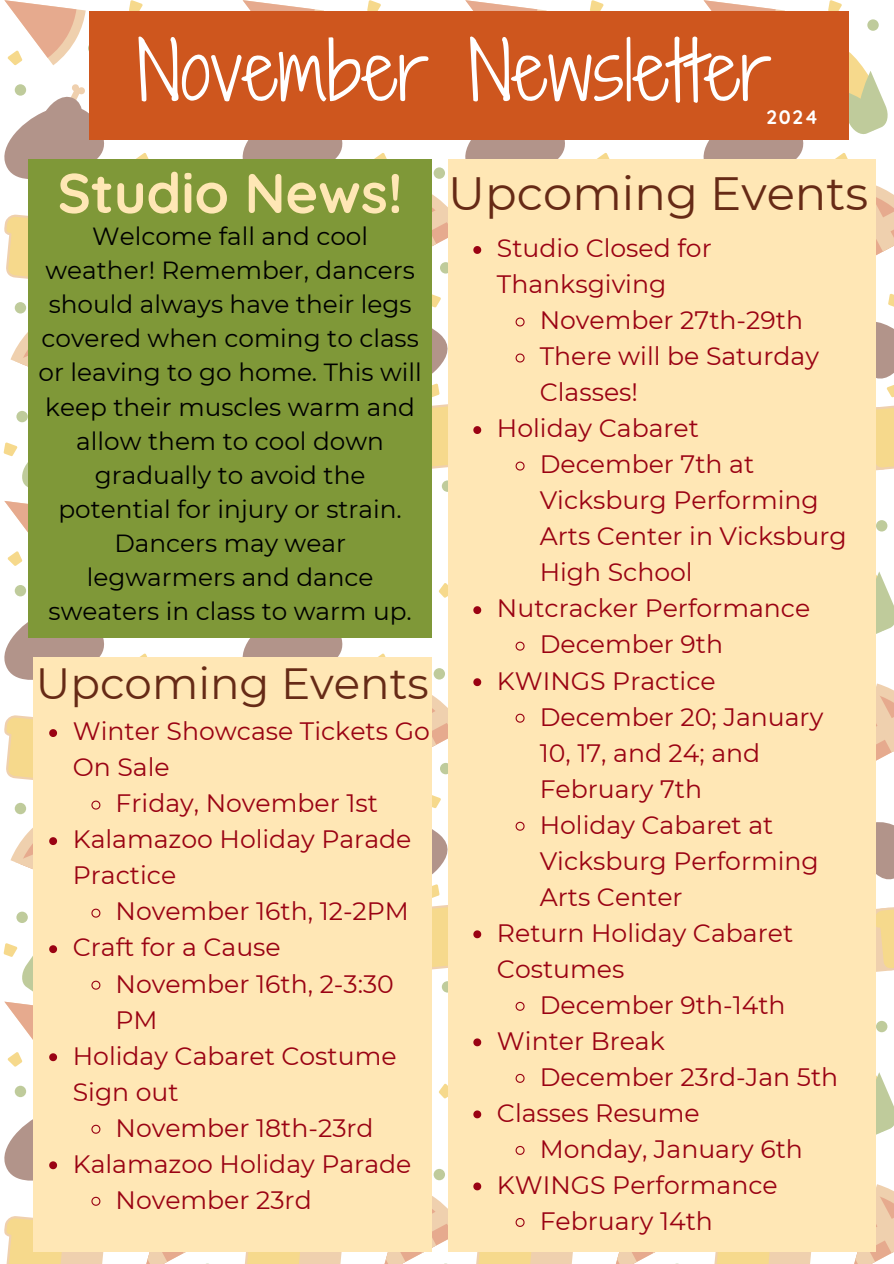
<style>
.page{position:relative;width:894px;height:1264px;background:#fff}
.page>*{position:absolute;margin:0;border:0;box-sizing:border-box;transform-origin:0 0}
.t1{font:77.4px "Shadows Into Light Two";color:#fff}
.t2{font:700 55.8px "Quicksand";color:#ffe7b5}
.t3{font:46.65px "Montserrat";color:#662a16}
.t4{font:43.65px "Montserrat";color:#662a16}
.t5{font:25.2px/36px "Montserrat";color:#9a0213}
.t6{font:24.75px/34px "Montserrat";color:#000;text-align:center}
.t7{font:700 19.5px "Quicksand";color:#fff}
</style>
<div class="page">
<svg style="left:597px;top:153px;width:13px;height:6px"></svg>
<svg style="left:590px;top:0;width:13px;height:11px"></svg>
<svg style="left:703px;top:0;width:81px;height:11px"></svg>
<div style="left:703px;top:140px;width:101px;height:19px;background:#b2948a"></div>
<svg style="left:848px;top:44px;width:40px;height:92px"></svg>
<svg style="left:875px;top:403px;width:18px;height:71px"></svg>
<svg style="left:875px;top:183px;width:18px;height:90px"></svg>
<div style="left:867px;top:19px;width:11px;height:12px;background:#bfcb9b;border-radius:50%"></div>
<svg style="left:835px;top:153px;width:13px;height:6px"></svg>
<svg style="left:828px;top:0;width:13px;height:11px"></svg>
<svg style="left:875px;top:293px;width:18px;height:104px"></svg>
<svg style="left:4px;top:214px;width:24px;height:65px;background:#f6dda3"></svg>
<div style="left:15px;top:302px;width:11px;height:11px;background:#bfcb9b;border-radius:50%"></div>
<div style="left:88px;top:42px;width:11px;height:12px;background:#ce561e;border-radius:50%"></div>
<svg style="left:4px;top:0;width:82px;height:65px"></svg>
<svg style="left:10px;top:306px;width:18px;height:61px"></svg>
<svg style="left:4px;top:84px;width:100px;height:95px"></svg>
<svg style="left:136px;top:153px;width:13px;height:6px"></svg>
<svg style="left:129px;top:0;width:14px;height:11px"></svg>
<svg style="left:242px;top:0;width:82px;height:11px"></svg>
<div style="left:242px;top:140px;width:101px;height:19px;background:#b2948a"></div>
<svg style="left:432px;top:294px;width:15px;height:103px"></svg>
<div style="left:90px;top:11px;width:758px;height:129px;background:#ce561e"></div>
<svg style="left:612px;top:1251px;width:83px;height:13px"></svg>
<svg style="left:711px;top:1251px;width:106px;height:12px"></svg>
<svg style="left:875px;top:1045px;width:18px;height:92px"></svg>
<svg style="left:850px;top:1184px;width:43px;height:79px;background:#efcfb1"></svg>
<svg style="left:875px;top:1020px;width:12px;height:12px"></svg>
<svg style="left:875px;top:545px;width:18px;height:92px"></svg>
<svg style="left:875px;top:903px;width:18px;height:71px"></svg>
<svg style="left:875px;top:811px;width:18px;height:73px"></svg>
<svg style="left:875px;top:683px;width:18px;height:91px"></svg>
<svg style="left:875px;top:520px;width:12px;height:11px"></svg>
<svg style="left:4px;top:1216px;width:106px;height:47px;background:#f5dba2"></svg>
<svg style="left:143px;top:1251px;width:82px;height:13px"></svg>
<svg style="left:242px;top:1251px;width:106px;height:12px"></svg>
<svg style="left:3px;top:411px;width:25px;height:155px"></svg>
<svg style="left:4px;top:585px;width:100px;height:95px"></svg>
<svg style="left:140px;top:653px;width:7px;height:4px"></svg>
<div style="left:242px;top:638px;width:101px;height:19px;background:#b2948a"></div>
<div style="left:28px;top:159px;width:404px;height:479px;background:#7f9838"></div>
<div style="left:447px;top:159px;width:428px;height:1092px;background:#ffe7b5"></div>
<svg style="left:367px;top:0;width:198px;height:285px"></svg>
<svg style="left:515px;top:317px;width:10px;height:46px"></svg>
<svg style="left:378px;top:403px;width:147px;height:383px"></svg>
<svg style="left:364px;top:794px;width:215px;height:470px"></svg>
<div style="left:33px;top:657px;width:399px;height:594px;background:#ffe7b5"></div>
<svg style="left:4px;top:715px;width:54px;height:65px"></svg>
<svg style="left:10px;top:800px;width:91px;height:70px"></svg>
<svg style="left:3px;top:908px;width:98px;height:158px"></svg>
<svg style="left:4px;top:1085px;width:97px;height:121px"></svg>
<p class="t1" style="left:136px;top:14px;width:636px">November Newsletter</p>
<p class="t7" style="left:766px;top:104px;width:53px">2024</p>
<p class="t2" style="left:58px;top:157px;width:346px">Studio News!</p>
<h1 class="t6" style="left:38px;top:219px;width:385px">Welcome fall and cool weather! Remember, dancers should always have their legs covered when coming to class or leaving to go home. This will keep their muscles warm and allow them to cool down gradually to avoid the potential for injury or strain.<br>Dancers may wear legwarmers and dance sweaters in class to warm up.</h1>
<h2 class="t5" style="left:497px;top:230px;width:216px">Studio Closed for<br>Thanksgiving</h2>
<p class="t3" style="left:448px;top:165px;width:421px">Upcoming Events</p>
<h4 class="t5" style="left:539px;top:302px;width:265px">November 27th-29th</h4>
<h3 class="t5" style="left:539px;top:338px;width:281px">There will be Saturday<br>Classes!</h3>
<p class="t5" style="left:497px;top:410px;width:203px">Holiday Cabaret</p>
<p class="t5" style="left:539px;top:446px;width:308px">December 7th at<br>Vicksburg Performing<br>Arts Center in Vicksburg<br>High School</p>
<p class="t5" style="left:497px;top:590px;width:315px">Nutcracker Performance</p>
<p class="t5" style="left:539px;top:626px;width:185px">December 9th</p>
<p class="t5" style="left:497px;top:662px;width:220px">KWINGS Practice</p>
<p class="t5" style="left:539px;top:698px;width:285px">December 20; January<br>10, 17, and 24; and<br>February 7th</p>
<p class="t5" style="left:539px;top:806px;width:280px">Holiday Cabaret at<br>Vicksburg Performing<br>Arts Center</p>
<p class="t5" style="left:497px;top:914px;width:298px">Return Holiday Cabaret<br>Costumes</p>
<p class="t5" style="left:539px;top:986px;width:247px">December 9th-14th</p>
<p class="t5" style="left:497px;top:1022px;width:169px">Winter Break</p>
<p class="t5" style="left:539px;top:1058px;width:300px">December 23rd-Jan 5th</p>
<p class="t5" style="left:497px;top:1094px;width:204px">Classes Resume</p>
<p class="t5" style="left:539px;top:1130px;width:265px">Monday, January 6th</p>
<p class="t5" style="left:497px;top:1166px;width:282px">KWINGS Performance</p>
<p class="t5" style="left:539px;top:1202px;width:175px">February 14th</p>
<p class="t4" style="left:36px;top:657px;width:394px">Upcoming Events</p>
<p class="t5" style="left:73px;top:713px;width:358px">Winter Showcase Tickets Go<br>On Sale</p>
<p class="t5" style="left:115px;top:785px;width:264px">Friday, November 1st</p>
<h3 class="t5" style="left:73px;top:821px;width:340px">Kalamazoo Holiday Parade<br>Practice</h3>
<p class="t5" style="left:115px;top:893px;width:295px">November 16th, 12-2PM</p>
<p class="t5" style="left:73px;top:929px;width:209px">Craft for a Cause</p>
<p class="t5" style="left:115px;top:965px;width:280px">November 16th, 2-3:30<br>PM</p>
<p class="t5" style="left:73px;top:1037px;width:325px">Holiday Cabaret Costume<br>Sign out</p>
<p class="t5" style="left:115px;top:1109px;width:259px">November 18th-23rd</p>
<p class="t5" style="left:73px;top:1145px;width:340px">Kalamazoo Holiday Parade</p>
<p class="t5" style="left:115px;top:1181px;width:198px">November 23rd</p>
</div>
